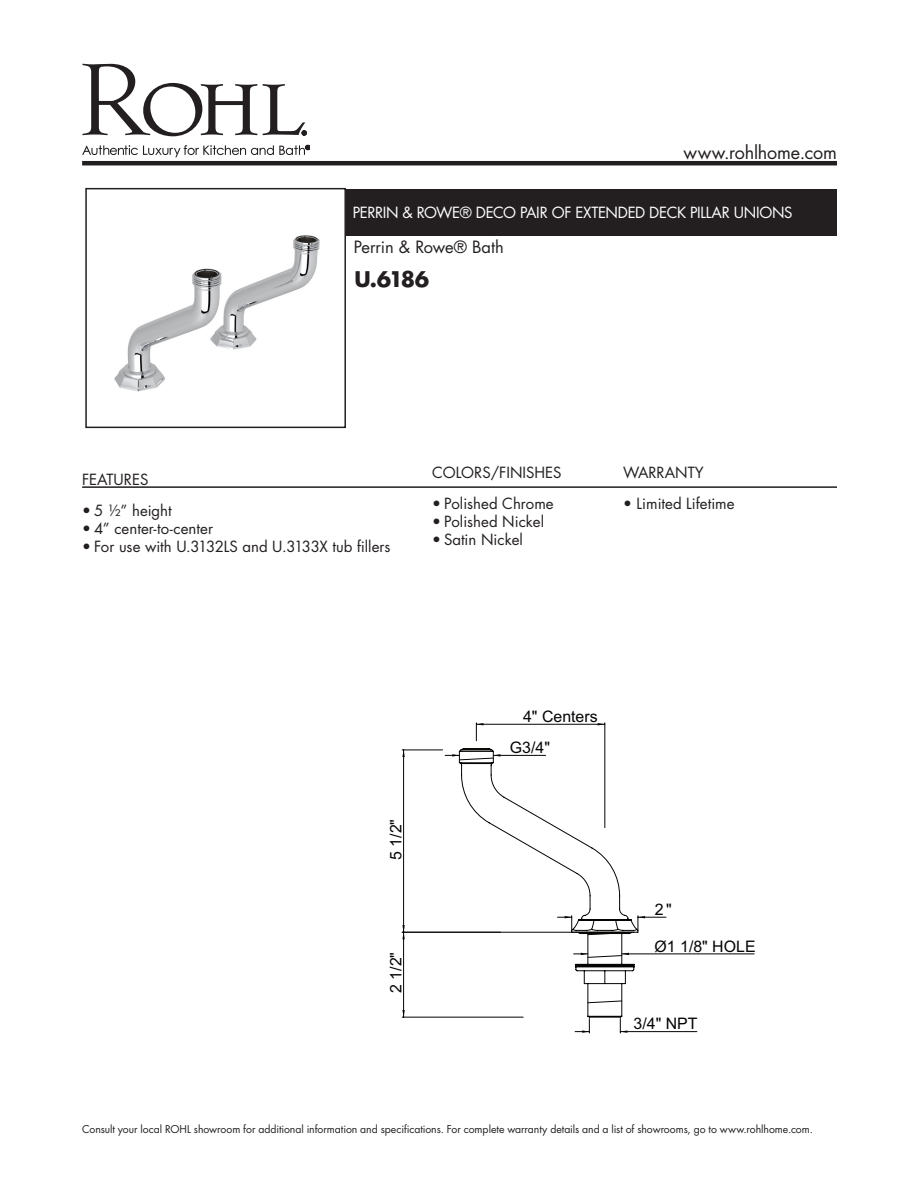
<style>
.page{position:relative;width:918px;height:1188px;background:#fff}
.page>*{position:absolute;margin:0;border:0;box-sizing:border-box;transform-origin:0 0}
.Product_Info_Nest{font:700 21px "Futura";color:#231f20}
.t1{font:18px "Futura";letter-spacing:-.005em;color:#231f20}
.t2{font:16.5px "Futura";letter-spacing:-.01em;color:#231f20}
.t3{font:15.9px "Arial";color:#040503}
.FEATURES{font:15px "Futura";color:#231f20}
.Product_Title_Bar{font:15px "Futura";letter-spacing:-.02em;color:#fff}
.bullets{font:15px "Futura";color:#231f20}
.t4{font:10.5px "Futura";letter-spacing:-.005em;color:#231f20}
</style>
<div class="page">
<svg style="left:82px;top:64px;width:175px;height:72px"></svg>
<svg style="left:263px;top:84px;width:44px;height:51px"></svg>
<svg style="left:82px;top:145px;width:228px;height:12px"></svg>
<hr style="left:82px;top:161px;width:755px;height:4px;background:#231f20">
<hr style="left:82px;top:486px;width:755px;height:2px;background:#231f20">
<div style="left:346px;top:189px;width:491px;height:46px;background:#231f20"></div>
<img style="left:114px;top:235px;width:206px;height:157px">
<div style="left:85px;top:188px;width:261px;height:240px;border:2px solid #231f20"></div>
<svg style="left:459px;top:748px;width:180px;height:270px"></svg>
<svg style="left:476px;top:723px;width:7px;height:18px"></svg>
<hr style="left:605px;top:723px;width:1px;height:105px;background:#040503">
<hr style="left:476px;top:724px;width:129px;height:1px;background:#040503">
<hr style="left:402px;top:750px;width:41px;height:1px;background:#040503">
<hr style="left:402px;top:932px;width:232px;height:1px;background:#040503">
<hr style="left:403px;top:750px;width:1px;height:182px;background:#040503">
<svg style="left:620px;top:1019px;width:7px;height:14px"></svg>
<svg style="left:575px;top:1019px;width:15px;height:14px"></svg>
<hr style="left:620px;top:1031px;width:77px;height:1px;background:#040503">
<svg style="left:638px;top:916px;width:28px;height:14px"></svg>
<hr style="left:622px;top:954px;width:132px;height:1px;background:#040503">
<svg style="left:402px;top:925px;width:3px;height:14px"></svg>
<hr style="left:402px;top:1017px;width:121px;height:1px;background:#040503">
<hr style="left:402px;top:932px;width:98px;height:1px;background:#040503">
<hr style="left:403px;top:932px;width:1px;height:85px;background:#040503">
<svg style="left:445px;top:749px;width:186px;height:254px"></svg>
<hr style="left:493px;top:755px;width:53px;height:1px;background:#040503">
<p class="t1" style="left:683px;top:140px;width:155px">www.rohlhome.com</p>
<p class="Product_Title_Bar" style="left:353px;top:202px;width:441px">PERRIN &amp; ROWE® DECO PAIR OF EXTENDED DECK PILLAR UNIONS</p>
<p class="t2" style="left:354px;top:236px;width:152px">Perrin &amp; Rowe® Bath</p>
<p class="Product_Info_Nest" style="left:354px;top:264px;width:76px">U.6186</p>
<p class="FEATURES" style="left:82px;top:469px;width:68px">FEATURES</p>
<p class="FEATURES" style="left:82px;top:500px;width:91px">• 5 ½” height</p>
<p class="FEATURES" style="left:82px;top:518px;width:132px">• 4” center-to-center</p>
<p class="FEATURES" style="left:82px;top:536px;width:310px">• For use with U.3132LS and U.3133X tub fillers</p>
<p class="FEATURES" style="left:432px;top:462px;width:131px">COLORS/FINISHES</p>
<p class="bullets" style="left:432px;top:494px;width:123px">• Polished Chrome</p>
<p class="bullets" style="left:432px;top:512px;width:114px">• Polished Nickel</p>
<p class="bullets" style="left:432px;top:530px;width:92px">• Satin Nickel</p>
<p class="FEATURES" style="left:623px;top:462px;width:82px">WARRANTY</p>
<p class="FEATURES" style="left:623px;top:494px;width:113px">• Limited Lifetime</p>
<p class="t3" style="left:385px;top:860px;width:42px;rotate:-90deg">5 1/2"</p>
<p class="t3" style="left:385px;top:993px;width:42px;rotate:-90deg">2 1/2"</p>
<p class="t3" style="left:523px;top:706px;width:76px">4" Centers</p>
<p class="t3" style="left:510px;top:737px;width:42px">G3/4"</p>
<p class="t3" style="left:655px;top:899px;width:18px">2"</p>
<p class="t3" style="left:655px;top:936px;width:103px">Ø1 1/8" HOLE</p>
<p class="t3" style="left:634px;top:1013px;width:65px">3/4" NPT</p>
<p class="t4" style="left:82px;top:1121px;width:732px">Consult your local ROHL showroom for additional information and specifications. For complete warranty details and a list of showrooms, go to www.rohlhome.com.</p>
</div>
